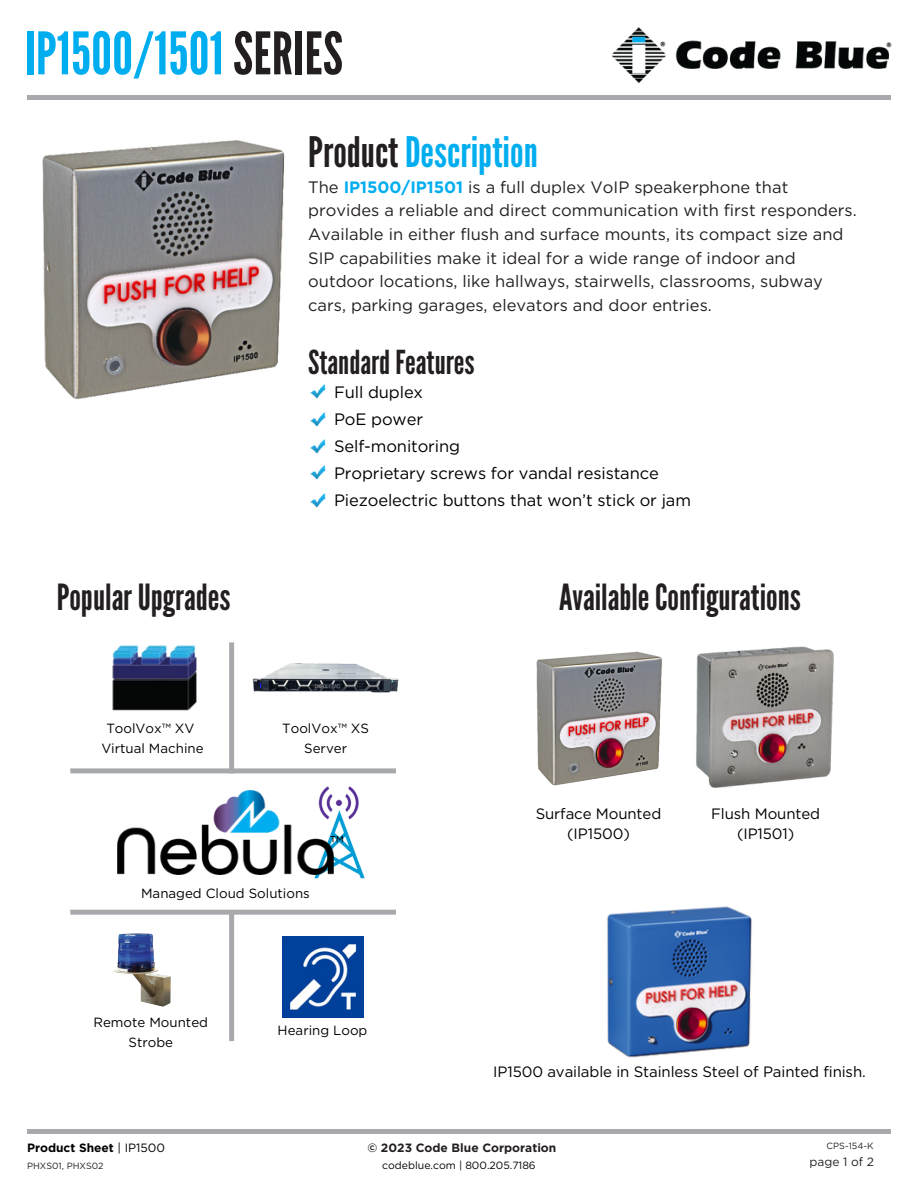
<style>
.page{position:relative;width:918px;height:1188px;background:#fff}
.page>*{position:absolute;margin:0;border:0;box-sizing:border-box;transform-origin:0 0}
.t1{font:58.5px "League Gothic";letter-spacing:.005em;color:#00aeef}
.t2{font:42px "League Gothic";color:#00aeef}
.t3{font:36px "League Gothic";color:#231f20}
.t4{font:33px "League Gothic";color:#231f20}
.t5{font:19.95px "Gotham";color:#000}
.t6{font:16.5px/23.7px "Gotham";color:#231f20}
.t7{font:16.5px/27px "Gotham";letter-spacing:-.005em;color:#000}
.t8{font:15px "Gotham";letter-spacing:-.005em;color:#000}
.t9{font:13.35px/20px "Gotham";color:#000;text-align:center}
.t10{font:700 12px "Gotham";color:#231f20}
.t11{font:700 12px "Gotham";color:#000}
.t12{font:12px "Gotham";color:#231f20}
.t13{font:10.5px "Gotham";color:#000}
.t14{font:9px "Gotham";color:#231f20}
.s1{color:#231f20}
.s2{font-weight:700;color:#00aeef}
.s3{font-weight:400}
</style>
<div class="page">
<img style="left:612px;top:27px;width:280px;height:57px">
<div style="left:27px;top:95px;width:864px;height:5px;background:#a7a9ac"></div>
<img style="left:42px;top:140px;width:243px;height:260px">
<img style="left:310px;top:384px;width:16px;height:15px">
<img style="left:310px;top:412px;width:16px;height:15px">
<img style="left:310px;top:439px;width:16px;height:15px">
<img style="left:310px;top:465px;width:16px;height:15px">
<img style="left:310px;top:493px;width:16px;height:15px">
<hr style="left:27px;top:1129px;width:864px;height:4px;background:#a7a9ac">
<img style="left:536px;top:651px;width:126px;height:135px">
<img style="left:696px;top:646px;width:138px;height:142px">
<img style="left:607px;top:906px;width:145px;height:152px">
<img style="left:282px;top:936px;width:81px;height:81px">
<div style="left:70px;top:910px;width:326px;height:5px;background:#a7a9ac"></div>
<div style="left:229px;top:912px;width:5px;height:129px;background:#a7a9ac"></div>
<img style="left:112px;top:645px;width:85px;height:66px">
<div style="left:70px;top:768px;width:326px;height:5px;background:#a7a9ac"></div>
<div style="left:229px;top:642px;width:5px;height:131px;background:#a7a9ac"></div>
<img style="left:252px;top:663px;width:147px;height:30px">
<img style="left:313px;top:786px;width:52px;height:93px">
<img style="left:118px;top:791px;width:215px;height:83px">
<img style="left:114px;top:933px;width:57px;height:74px">
<img style="left:161px;top:310px;width:50px;height:61px">
<img style="left:597px;top:738px;width:26px;height:32px">
<img style="left:760px;top:734px;width:26px;height:31px">
<img style="left:677px;top:1009px;width:31px;height:32px">
<p class="t1" style="left:25px;top:20px;width:320px">IP1500/1501 <span class="s1">SERIES</span></p>
<p class="t2" style="left:308px;top:127px;width:231px"><span class="s1">Product</span>Description</p>
<p class="t6" style="left:308px;top:175px;width:550px">The <span class="s2">IP1500/IP1501</span> is a full duplex VoIP speakerphone that provides a reliable and direct communication with first responders.<br>Available in either flush and surface mounts, its compact size and SIP capabilities make it ideal for a wide range of indoor and outdoor locations, like hallways, stairwells, classrooms, subway cars, parking garages, elevators and door entries.</p>
<p class="t4" style="left:308px;top:343px;width:168px">StandardFeatures</p>
<p class="t7" style="left:334px;top:379px;width:91px">Full duplex</p>
<p class="t7" style="left:334px;top:406px;width:90px">PoE power</p>
<p class="t7" style="left:334px;top:433px;width:128px">Self-monitoring</p>
<p class="t7" style="left:334px;top:460px;width:358px">Proprietary screws for vandal resistance<br>Piezoelectric buttons that won’t stick or jam</p>
<p class="t3" style="left:57px;top:576px;width:175px">PopularUpgrades</p>
<p class="t3" style="left:559px;top:576px;width:243px">AvailableConfigurations</p>
<p class="t9" style="left:106px;top:718px;width:90px">ToolVox™ XV</p>
<p class="t9" style="left:101px;top:738px;width:104px">Virtual Machine</p>
<p class="t9" style="left:282px;top:718px;width:88px">ToolVox™ XS</p>
<p class="t9" style="left:304px;top:738px;width:44px">Server</p>
<p class="t5" style="left:330px;top:831px;width:15px">™</p>
<p class="t9" style="left:141px;top:883px;width:170px">Managed Cloud Solutions</p>
<p class="t9" style="left:94px;top:1013px;width:116px">Remote Mounted<br>Strobe</p>
<p class="t9" style="left:278px;top:1021px;width:91px">Hearing Loop</p>
<p class="t8" style="left:536px;top:805px;width:127px">Surface Mounted</p>
<p class="t8" style="left:567px;top:825px;width:64px">(IP1500)</p>
<p class="t8" style="left:711px;top:805px;width:111px">Flush Mounted</p>
<p class="t8" style="left:737px;top:825px;width:59px">(IP1501)</p>
<p class="t8" style="left:493px;top:1063px;width:374px">IP1500 available in Stainless Steel of Painted finish.</p>
<p class="t11" style="left:27px;top:1140px;width:140px">Product Sheet <span class="s3">| IP1500</span></p>
<p class="t14" style="left:27px;top:1160px;width:78px">PHXS01, PHXS02</p>
<p class="t10" style="left:367px;top:1141px;width:191px">© 2023 Code Blue Corporation</p>
<p class="t13" style="left:382px;top:1159px;width:155px">codeblue.com | 800.205.7186</p>
<p class="t14" style="left:827px;top:1141px;width:49px">CPS-154-K</p>
<p class="t12" style="left:810px;top:1154px;width:66px">page 1 of 2</p>
</div>
